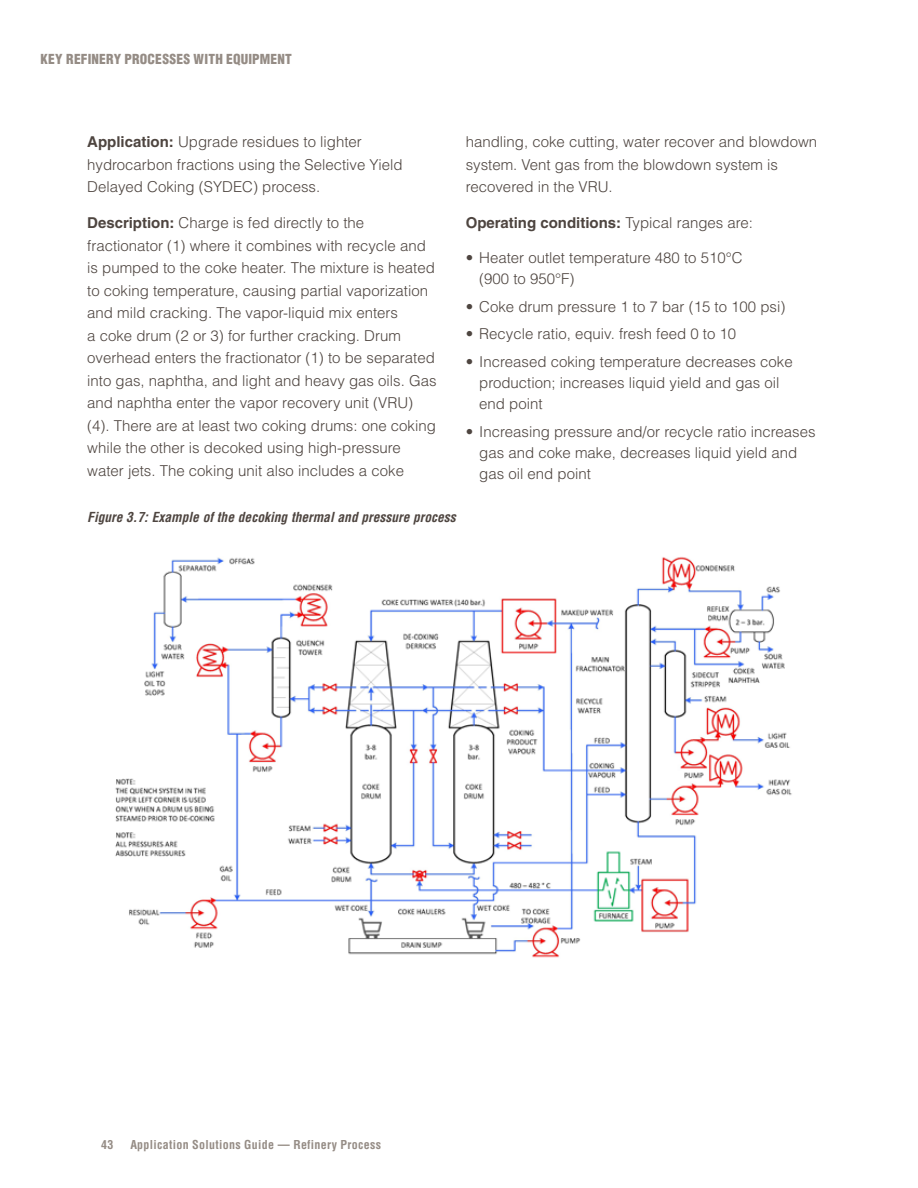
<style>
.page{position:relative;width:918px;height:1188px;background:#fff}
.page>*{position:absolute;margin:0;border:0;box-sizing:border-box;transform-origin:0 0}
.t1{font:300 15px/22.5px "Helvetica LT Std";color:#4e4540}
.t2{font:700 15px "Helvetica LT Std";color:#4e4540}
.t3{font:italic 700 condensed 13.5px "Helvetica LT Std";color:#4e4540}
.t4{font:900 condensed 13.5px "Helvetica LT Std";letter-spacing:.01em;color:#958c85}
.t5{font:700 condensed 12px "Helvetica LT Std";letter-spacing:.025em;color:#958c85}
.s1{font-weight:700}
.s2{font-weight:300}
</style>
<div class="page">
<img style="left:115px;top:557px;width:677px;height:401px">
<p class="t4" style="left:40px;top:50px;width:253px">KEY REFINERY PROCESSES WITH EQUIPMENT</p>
<p class="t1" style="left:87px;top:131px;width:317px"><span class="s1">Application:</span> Upgrade residues to lighter hydrocarbon fractions using the Selective Yield<br>Delayed Coking (SYDEC) process.</p>
<p class="t1" style="left:87px;top:212px;width:351px"><span class="s1">Description:</span> Charge is fed directly to the fractionator (1) where it combines with recycle and is pumped to the coke heater. The mixture is heated to coking temperature, causing partial vaporization and mild cracking. The vapor-liquid mix enters<br>a coke drum (2 or 3) for further cracking. Drum overhead enters the fractionator (1) to be separated into gas, naphtha, and light and heavy gas oils. Gas and naphtha enter the vapor recovery unit (VRU)<br>(4). There are at least two coking drums: one coking while the other is decoked using high-pressure water jets. The coking unit also includes a coke</p>
<p class="t1" style="left:466px;top:131px;width:353px">handling, coke cutting, water recover and blowdown system. Vent gas from the blowdown system is recovered in the VRU.</p>
<p class="t2" style="left:466px;top:214px;width:289px">Operating conditions: <span class="s2">Typical ranges are:</span></p>
<p class="t1" style="left:479px;top:247px;width:265px;line-height:21px;text-indent:-14px">• Heater outlet temperature 480 to 510°C (900 to 950°F)</p>
<p class="t1" style="left:466px;top:295px;width:321px">• Coke drum pressure 1 to 7 bar (15 to 100 psi)</p>
<p class="t1" style="left:466px;top:323px;width:272px">• Recycle ratio, equiv. fresh feed 0 to 10</p>
<p class="t1" style="left:479px;top:351px;width:315px;line-height:21px;text-indent:-14px">• Increased coking temperature decreases coke production; increases liquid yield and gas oil end point</p>
<p class="t1" style="left:479px;top:421px;width:338px;line-height:21px;text-indent:-14px">• Increasing pressure and/or recycle ratio increases gas and coke make, decreases liquid yield and gas oil end point</p>
<p class="t3" style="left:87px;top:509px;width:370px">Figure 3.7: Example of the decoking thermal and pressure process</p>
<p class="t5" style="left:101px;top:1137px;width:14px">43</p>
<p class="t5" style="left:130px;top:1137px;width:252px">Application Solutions Guide — Refinery Process</p>
</div>
